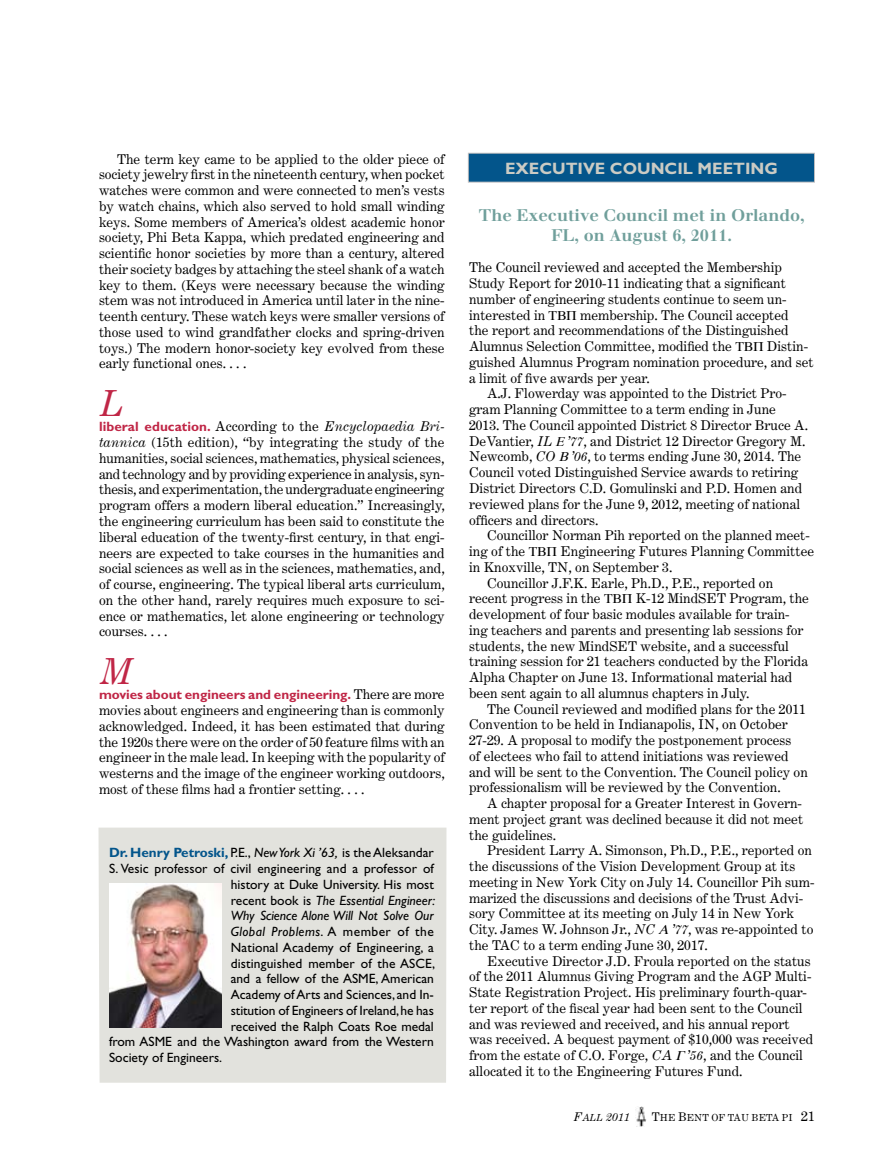
<style>
.page{position:relative;width:891px;height:1175px;background:#fff}
.page>*{position:absolute;margin:0;border:0;box-sizing:border-box;transform-origin:0 0}
.t1{font:italic 36px "Century Expanded";color:#c02646}
.t2{font:700 16.5px/19.5px "Walbaum";color:#709f9b;text-align:center}
.t3{font:700 16.5px "Gill Sans";color:#cbcbc4}
.t4{font:13.5px/15.8px "Century Expanded";color:#000;text-align:justify}
.t5{font:13.5px "Gill Sans";color:#000}
.t6{font:700 13.5px "Gill Sans";color:#c02646}
.t7{font:italic 13.5px "Gill Sans";color:#000}
.t8{font:italic 13.5px "Gill Sans";letter-spacing:.035em;color:#000}
.t9{font:italic 12px "Century Expanded";color:#000}
.t10{font:9.75px "Century Expanded";color:#000}
.s1{font-family:"Century Expanded";font-weight:400;color:#000}
.s2{font-family:"Century Expanded";font-weight:400;font-style:italic;color:#000}
.s3{font-style:italic}
.s4{font-weight:700;color:#03558b}
.s5{font-style:normal}
.s6{font-size:9.75px}
.s7{font-size:12px}
.s8{font-size:13.5px}
</style>
<div class="page">
<img style="left:636px;top:1106px;width:10px;height:20px">
<div style="left:99px;top:827px;width:347px;height:255px;background:#e2e2dd"></div>
<img style="left:110px;top:883px;width:112px;height:144px">
<div style="left:468px;top:153px;width:346px;height:29px;background:#03558b"></div>
<div style="left:468px;top:153px;width:346px;height:29px;border:1px solid #bcbdbf"></div>
<p class="t4" style="left:99px;top:151px;width:347px;text-indent:18px">The term key came to be applied to the older piece of society jewelry first in the nineteenth century, when pocket watches were common and were connected to men’s vests by watch chains, which also served to hold small winding keys. Some members of America’s oldest academic honor society, Phi Beta Kappa, which predated engineering and scientific honor societies by more than a century, altered their society badges by attaching the steel shank of a watch key to them. (Keys were necessary because the winding stem was not introduced in America until later in the nine&shy;teenth century. These watch keys were smaller versions of those used to wind grandfather clocks and spring-driven toys.) The modern honor-society key evolved from these early functional ones. . . .</p>
<h1 class="t1" style="left:99px;top:381px;width:26px">L</h1>
<p class="t6" style="left:99px;top:419px;width:347px">liberal education. <span class="s1">According to the</span> <span class="s2">Encyclopaedia Bri-</span></p>
<p class="t4" style="left:99px;top:434px;width:347px"><span class="s3">tannica</span> (15th edition), “by integrating the study of the humanities, social sciences, mathematics, physical sciences, and technology and by providing experience in analysis, syn&shy;thesis, and experimentation, the undergraduate engineering program offers a modern liberal education.” Increasingly, the engineering curriculum has been said to constitute the liberal education of the twenty-first century, in that engi&shy;neers are expected to take courses in the humanities and social sciences as well as in the sciences, mathematics, and, of course, engineering. The typical liberal arts curriculum, on the other hand, rarely requires much exposure to sci&shy;ence or mathematics, let alone engineering or technology courses. . . .</p>
<h1 class="t1" style="left:99px;top:649px;width:35px">M</h1>
<p class="t6" style="left:99px;top:686px;width:347px">movies about engineers and engineering. <span class="s1">There are more</span></p>
<p class="t4" style="left:99px;top:702px;width:347px">movies about engineers and engineering than is commonly acknowledged. Indeed, it has been estimated that during the 1920s there were on the order of 50 feature films with an engineer in the male lead. In keeping with the popularity of westerns and the image of the engineer working outdoors, most of these films had a frontier setting. . . .</p>
<p class="t5" style="left:109px;top:845px;width:326px"><span class="s4">Dr. Henry Petroski,</span> P.E., <span class="s3">New York Xi ’63,</span> is the Aleksandar</p>
<p class="t5" style="left:109px;top:860px;width:326px">S. Vesic professor of civil engineering and a professor of</p>
<p class="t5" style="left:231px;top:876px;width:205px">history at Duke University. His most</p>
<p class="t7" style="left:231px;top:892px;width:206px"><span class="s5">recent book is</span> The Essential Engineer:</p>
<p class="t7" style="left:231px;top:908px;width:205px">Why Science Alone Will Not Solve Our</p>
<p class="t8" style="left:231px;top:923px;width:205px">Global Problems<span class="s5">. A member of the</span></p>
<p class="t5" style="left:231px;top:939px;width:205px">National Academy of Engineering, a</p>
<p class="t5" style="left:231px;top:955px;width:206px">distinguished member of the ASCE,</p>
<p class="t5" style="left:231px;top:971px;width:205px">and a fellow of the ASME, American</p>
<p class="t5" style="left:231px;top:986px;width:205px">Academy of Arts and Sciences, and In-</p>
<p class="t5" style="left:231px;top:1002px;width:205px">stitution of Engineers of Ireland, he has</p>
<p class="t5" style="left:231px;top:1018px;width:205px">received the Ralph Coats Roe medal</p>
<p class="t5" style="left:109px;top:1034px;width:326px">from ASME and the Washington award from the Western</p>
<p class="t5" style="left:109px;top:1049px;width:115px">Society of Engineers.</p>
<p class="t3" style="left:505px;top:158px;width:274px">EXECUTIVE COUNCIL MEETING</p>
<p class="t2" style="left:479px;top:206px;width:327px">The Executive Council met in Orlando,<br>FL, on August 6, 2011.</p>
<p class="t4" style="left:469px;top:259px;width:319px;text-align:left">The Council reviewed and accepted the Membership Study Report for 2010-11 indicating that a significant number of engineering students continue to seem un&shy;interested in</p>
<p class="t4" style="left:469px;top:307px;width:321px;text-indent:111px">membership. The Council accepted the report and recommendations of the Distinguished Alumnus Selection Committee, modified the</p>
<p class="t4" style="left:767px;top:338px;width:43px">Distin-</p>
<p class="t4" style="left:469px;top:354px;width:346px">guished Alumnus Program nomination procedure, and set</p>
<p class="t4" style="left:469px;top:370px;width:182px">a limit of five awards per year.</p>
<p class="t4" style="left:487px;top:385px;width:301px">A.J. Flowerday was appointed to the District Pro-</p>
<p class="t4" style="left:469px;top:401px;width:308px">gram Planning Committee to a term ending in June</p>
<p class="t4" style="left:469px;top:417px;width:341px">2013. The Council appointed District 8 Director Bruce A.</p>
<p class="t4" style="left:469px;top:433px;width:338px">DeVantier, <span class="s3">IL ’77</span>, and District 12 Director Gregory M.</p>
<p class="t4" style="left:469px;top:448px;width:334px">Newcomb, <span class="s3">CO ’06</span>, to terms ending June 30, 2014. The</p>
<p class="t4" style="left:469px;top:464px;width:331px">Council voted Distinguished Service awards to retiring</p>
<p class="t4" style="left:469px;top:480px;width:335px">District Directors C.D. Gomulinski and P.D. Homen and</p>
<p class="t4" style="left:469px;top:496px;width:333px">reviewed plans for the June 9, 2012, meeting of national</p>
<p class="t4" style="left:469px;top:511px;width:131px">officers and directors.</p>
<p class="t4" style="left:487px;top:527px;width:324px">Councillor Norman Pih reported on the planned meet-</p>
<p class="t4" style="left:469px;top:543px;width:58px">ing of the</p>
<p class="t4" style="left:560px;top:543px;width:255px">Engineering Futures Planning Committee</p>
<p class="t4" style="left:469px;top:559px;width:205px">in Knoxville, TN, on September 3.</p>
<p class="t4" style="left:487px;top:574px;width:288px">Councillor J.F.K. Earle, Ph.D., P.E., reported on</p>
<p class="t4" style="left:469px;top:590px;width:133px">recent progress in the</p>
<p class="t4" style="left:469px;top:590px;width:341px;text-align:left;text-indent:167px">K-12 MindSET Program, the development of four basic modules available for train&shy;ing teachers and parents and presenting lab sessions for students, the new MindSET website, and a successful training session for 21 teachers conducted by the Florida Alpha Chapter on June 13. Informational material had been sent again to all alumnus chapters in July.</p>
<p class="t4" style="left:469px;top:700px;width:340px;text-align:left;text-indent:18px">The Council reviewed and modified plans for the 2011<br>Convention to be held in Indianapolis, IN, on October 27-29. A proposal to modify the postponement process<br>of electees who fail to attend initiations was reviewed and will be sent to the Convention. The Council policy on professionalism will be reviewed by the Convention.</p>
<p class="t4" style="left:469px;top:795px;width:336px;text-indent:18px">A chapter proposal for a Greater Interest in Govern&shy;ment project grant was declined because it did not meet the guidelines.</p>
<p class="t4" style="left:469px;top:842px;width:347px;text-align:left;text-indent:18px">President Larry A. Simonson, Ph.D., P.E., reported on the discussions of the Vision Development Group at its meeting in New York City on July 14. Councillor Pih sum&shy;marized the discussions and decisions of the Trust Advi&shy;sory Committee at its meeting on July 14 in New York City. James W. Johnson Jr., <span class="s3">NC ’77</span>, was re-appointed to the TAC to a term ending June 30, 2017.</p>
<p class="t4" style="left:469px;top:952px;width:346px;text-align:left;text-indent:18px">Executive Director J.D. Froula reported on the status of the 2011 Alumnus Giving Program and the AGP Multi-State Registration Project. His preliminary fourth-quar&shy;ter report of the fiscal year had been sent to the Council and was reviewed and received, and his annual report was received. A bequest payment of $10,000 was received from the estate of C.O. Forge, <span class="s3">CA ’56</span>, and the Council allocated it to the Engineering Futures Fund.</p>
<p class="t9" style="left:573px;top:1109px;width:58px">F<span class="s6">ALL</span> 2011</p>
<p class="t10" style="left:652px;top:1111px;width:164px"><span class="s7">T</span>HE <span class="s7">B</span>ENT OF TAU BETA PI <span class="s8">21</span></p>
</div>
